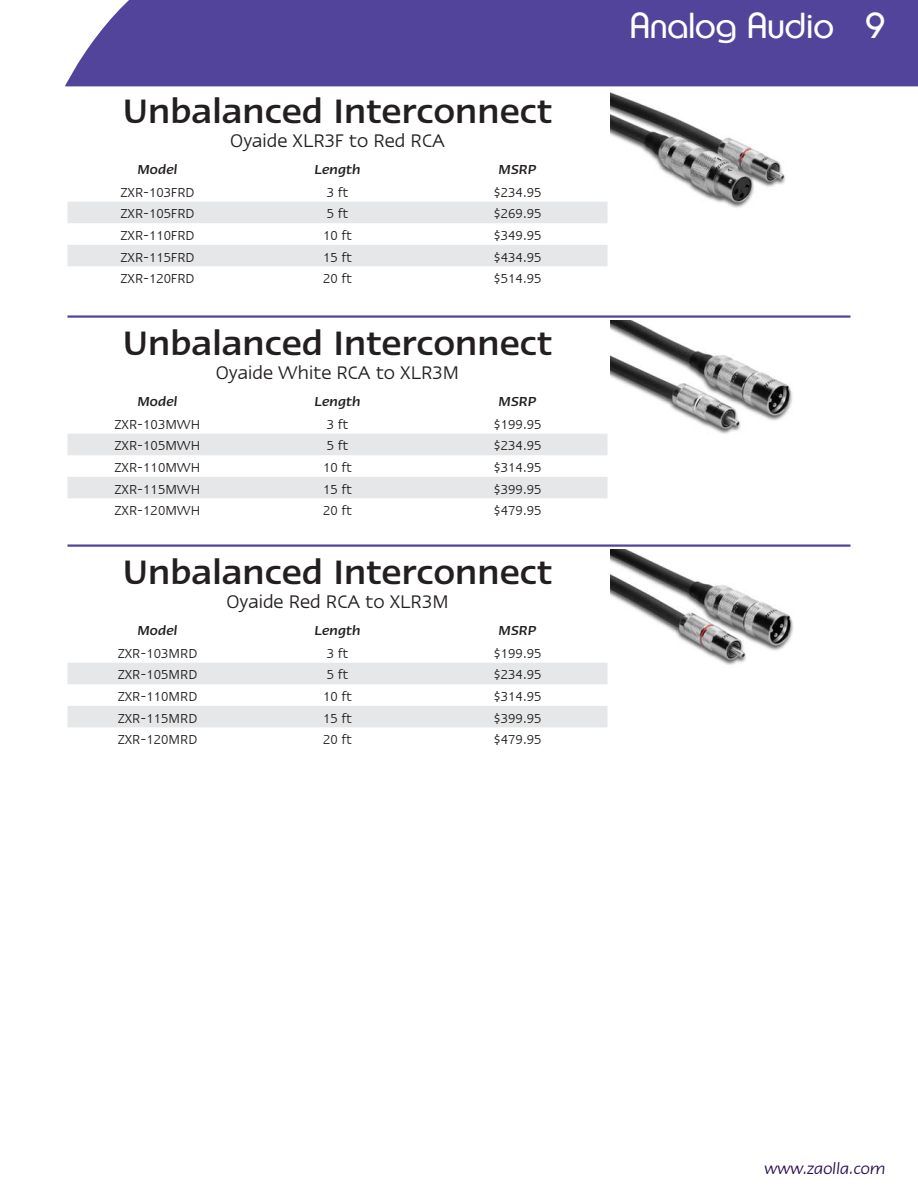
<style>
.page{position:relative;width:918px;height:1188px;background:#fff}
.page>*{position:absolute;margin:0;border:0;box-sizing:border-box;transform-origin:0 0}
.t1{font:500 39px "Linotype Ergo";color:#231f20}
.t2{font:33px "Belgium";color:#fff}
.t3{font:21px "Linotype Ergo";color:#231f20}
.t4{font:italic 18px "Linotype Ergo";color:#290c53}
.t5{font:15px "Linotype Ergo";color:#231f20}
.t6{font:italic 500 15px "Linotype Ergo";color:#231f20}
</style>
<div class="page">
<div style="left:65px;top:0;width:853px;height:86px;background:#52439b"></div>
<svg style="left:68px;top:202px;width:540px;height:64px"></svg>
<hr style="left:68px;top:83px;width:782px;height:3px;background:#52439b">
<img style="left:610px;top:92px;width:176px;height:116px">
<svg style="left:68px;top:498px;width:539px;height:1px"></svg>
<svg style="left:68px;top:434px;width:540px;height:64px"></svg>
<hr style="left:68px;top:315px;width:782px;height:3px;background:#52439b">
<img style="left:610px;top:321px;width:183px;height:113px">
<svg style="left:68px;top:727px;width:539px;height:1px"></svg>
<svg style="left:68px;top:663px;width:540px;height:64px"></svg>
<hr style="left:68px;top:544px;width:782px;height:3px;background:#52439b">
<img style="left:610px;top:550px;width:183px;height:115px">
<h1 class="t1" style="left:123px;top:97px;width:431px">Unbalanced Interconnect</h1>
<h3 class="t3" style="left:230px;top:132px;width:216px">Oyaide XLR3F to Red RCA</h3>
<p class="t6" style="left:137px;top:164px;width:42px">Model</p>
<p class="t6" style="left:314px;top:164px;width:48px">Length</p>
<p class="t6" style="left:499px;top:164px;width:39px">MSRP</p>
<p class="t5" style="left:120px;top:186px;width:76px">ZXR-103FRD</p>
<p class="t5" style="left:327px;top:186px;width:23px">3 ft</p>
<p class="t5" style="left:494px;top:186px;width:49px">$234.95</p>
<p class="t5" style="left:120px;top:208px;width:76px">ZXR-105FRD</p>
<p class="t5" style="left:327px;top:208px;width:23px">5 ft</p>
<p class="t5" style="left:494px;top:208px;width:49px">$269.95</p>
<p class="t5" style="left:120px;top:229px;width:76px">ZXR-110FRD</p>
<p class="t5" style="left:323px;top:229px;width:30px">10 ft</p>
<p class="t5" style="left:494px;top:229px;width:49px">$349.95</p>
<p class="t5" style="left:120px;top:251px;width:76px">ZXR-115FRD</p>
<p class="t5" style="left:323px;top:251px;width:30px">15 ft</p>
<p class="t5" style="left:494px;top:251px;width:49px">$434.95</p>
<p class="t5" style="left:120px;top:272px;width:76px">ZXR-120FRD</p>
<p class="t5" style="left:323px;top:272px;width:30px">20 ft</p>
<p class="t5" style="left:494px;top:272px;width:49px">$514.95</p>
<h1 class="t1" style="left:123px;top:329px;width:431px">Unbalanced Interconnect</h1>
<h3 class="t3" style="left:216px;top:364px;width:245px">Oyaide White RCA to XLR3M</h3>
<p class="t6" style="left:137px;top:396px;width:42px">Model</p>
<p class="t6" style="left:314px;top:396px;width:48px">Length</p>
<p class="t6" style="left:499px;top:396px;width:39px">MSRP</p>
<p class="t5" style="left:115px;top:418px;width:87px">ZXR-103MWH</p>
<p class="t5" style="left:327px;top:418px;width:23px">3 ft</p>
<p class="t5" style="left:494px;top:418px;width:49px">$199.95</p>
<p class="t5" style="left:115px;top:440px;width:87px">ZXR-105MWH</p>
<p class="t5" style="left:327px;top:440px;width:23px">5 ft</p>
<p class="t5" style="left:494px;top:440px;width:49px">$234.95</p>
<p class="t5" style="left:115px;top:461px;width:87px">ZXR-110MWH</p>
<p class="t5" style="left:323px;top:461px;width:30px">10 ft</p>
<p class="t5" style="left:494px;top:461px;width:49px">$314.95</p>
<p class="t5" style="left:115px;top:483px;width:87px">ZXR-115MWH</p>
<p class="t5" style="left:323px;top:483px;width:30px">15 ft</p>
<p class="t5" style="left:494px;top:483px;width:49px">$399.95</p>
<p class="t5" style="left:115px;top:504px;width:87px">ZXR-120MWH</p>
<p class="t5" style="left:323px;top:504px;width:30px">20 ft</p>
<p class="t5" style="left:494px;top:504px;width:49px">$479.95</p>
<h1 class="t1" style="left:123px;top:558px;width:431px">Unbalanced Interconnect</h1>
<h3 class="t3" style="left:226px;top:593px;width:224px">Oyaide Red RCA to XLR3M</h3>
<p class="t6" style="left:137px;top:625px;width:42px">Model</p>
<p class="t6" style="left:314px;top:625px;width:48px">Length</p>
<p class="t6" style="left:499px;top:625px;width:39px">MSRP</p>
<p class="t5" style="left:118px;top:647px;width:81px">ZXR-103MRD</p>
<p class="t5" style="left:327px;top:647px;width:23px">3 ft</p>
<p class="t5" style="left:494px;top:647px;width:49px">$199.95</p>
<p class="t5" style="left:118px;top:669px;width:81px">ZXR-105MRD</p>
<p class="t5" style="left:327px;top:669px;width:23px">5 ft</p>
<p class="t5" style="left:494px;top:669px;width:49px">$234.95</p>
<p class="t5" style="left:118px;top:690px;width:81px">ZXR-110MRD</p>
<p class="t5" style="left:323px;top:690px;width:30px">10 ft</p>
<p class="t5" style="left:494px;top:690px;width:49px">$314.95</p>
<p class="t5" style="left:118px;top:712px;width:81px">ZXR-115MRD</p>
<p class="t5" style="left:323px;top:712px;width:30px">15 ft</p>
<p class="t5" style="left:494px;top:712px;width:49px">$399.95</p>
<p class="t5" style="left:118px;top:733px;width:81px">ZXR-120MRD</p>
<p class="t5" style="left:323px;top:733px;width:30px">20 ft</p>
<p class="t5" style="left:494px;top:733px;width:49px">$479.95</p>
<h2 class="t2" style="left:630px;top:-1px;width:257px">Analog Audio 9</h2>
<p class="t4" style="left:764px;top:1162px;width:123px">www.zaolla.com</p>
</div>
